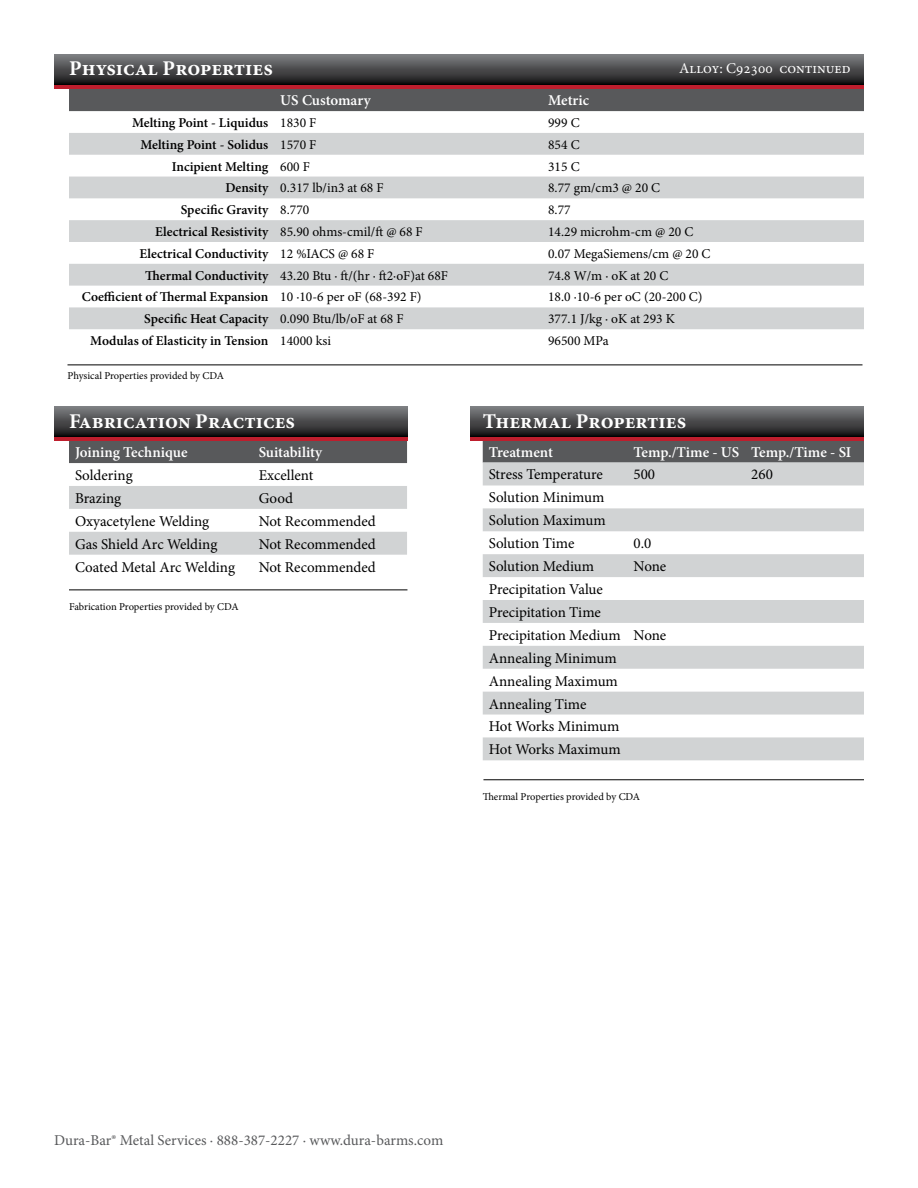
<style>
.page{position:relative;width:918px;height:1188px;background:#fff}
.page>*{position:absolute;margin:0;border:0;box-sizing:border-box;transform-origin:0 0}
.t1{font:700 21px "Minion Pro";color:#fff}
.t2{font:15px/23px "Minion Pro";letter-spacing:-.005em;color:#000;text-align:justify}
.t3{font:600 15px "Minion Pro";letter-spacing:-.005em;color:#fff}
.t4{font:15px "Minion Pro";color:#58595b}
.t5{font:15px "Minion Pro";color:#fff}
.t6{font:600 13.5px "Minion Pro";color:#000}
.t7{font:13.5px "Minion Pro";color:#000}
.t8{font:10.5px "Minion Pro";letter-spacing:-.01em;color:#000}
.s1{font-weight:400}
.s2{font-weight:600}
</style>
<div class="page">
<div style="left:69px;top:440px;width:338px;height:23px;background:#58595b"></div>
<svg style="left:69px;top:486px;width:338px;height:69px"></svg>
<hr style="left:69px;top:590px;width:338px;height:1px;background:#000">
<svg style="left:483px;top:440px;width:381px;height:23px;background:#605a5c"></svg>
<svg style="left:483px;top:463px;width:381px;height:297px;fill:#d1d3d4"></svg>
<hr style="left:483px;top:780px;width:381px;height:1px;background:#000">
<div style="left:69px;top:88px;width:795px;height:23px;background:#58595b"></div>
<svg style="left:69px;top:133px;width:795px;height:196px;fill:#d1d3d4"></svg>
<hr style="left:68px;top:365px;width:794px;height:1px;background:#000">
<div style="left:54px;top:54px;width:810px;height:30px;background:linear-gradient(to bottom,#818386,#1a191a)"></div>
<hr style="left:54px;top:85px;width:810px;height:3px;background:#be1e2d">
<div style="left:54px;top:406px;width:353px;height:30px;background:linear-gradient(to bottom,#818386,#1a1a1a)"></div>
<hr style="left:54px;top:437px;width:353px;height:3px;background:#be1e2d">
<div style="left:470px;top:406px;width:394px;height:30px;background:linear-gradient(to bottom,#818386,#1a1a1a)"></div>
<hr style="left:470px;top:437px;width:394px;height:3px;background:#be1e2d">
<h1 class="t1" style="left:69px;top:54px;width:205px">Physical Properties</h1>
<p class="t5" style="left:679px;top:58px;width:173px">Alloy: C92300 continued</p>
<p class="t3" style="left:280px;top:90px;width:92px">US Customary</p>
<p class="t3" style="left:548px;top:90px;width:42px">Metric</p>
<p class="t6" style="left:132px;top:113px;width:186px">Melting Point - Liquidus <span class="s1">1830 F</span></p>
<p class="t7" style="left:548px;top:114px;width:33px">999 C</p>
<p class="t6" style="left:141px;top:135px;width:177px">Melting Point - Solidus <span class="s1">1570 F</span></p>
<p class="t7" style="left:548px;top:135px;width:33px">854 C</p>
<p class="t6" style="left:172px;top:157px;width:140px">Incipient Melting <span class="s1">600 F</span></p>
<p class="t7" style="left:548px;top:157px;width:33px">315 C</p>
<p class="t7" style="left:225px;top:179px;width:160px"><span class="s2">Density</span> 0.317 lb/in3 at 68 F</p>
<p class="t7" style="left:548px;top:179px;width:114px">8.77 gm/cm3 @ 20 C</p>
<p class="t6" style="left:181px;top:201px;width:130px">Specific Gravity <span class="s1">8.770</span></p>
<p class="t7" style="left:548px;top:201px;width:24px">8.77</p>
<p class="t6" style="left:155px;top:222px;width:269px">Electrical Resistivity <span class="s1">85.90 ohms-cmil/ft @ 68 F</span></p>
<p class="t7" style="left:548px;top:223px;width:147px">14.29 microhm-cm @ 20 C</p>
<p class="t6" style="left:140px;top:244px;width:236px">Electrical Conductivity <span class="s1">12 %IACS @ 68 F</span></p>
<p class="t7" style="left:548px;top:244px;width:164px">0.07 MegaSiemens/cm @ 20 C</p>
<p class="t7" style="left:145px;top:266px;width:304px"><span class="s2">Thermal Conductivity</span> 43.20 Btu · ft/(hr · ft2·oF)at 68F</p>
<p class="t7" style="left:548px;top:266px;width:122px">74.8 W/m · oK at 20 C</p>
<p class="t6" style="left:82px;top:288px;width:341px">Coefficient of Thermal Expansion <span class="s1">10 ·10-6 per oF (68-392 F)</span></p>
<p class="t7" style="left:548px;top:288px;width:156px">18.0 ·10-6 per oC (20-200 C)</p>
<p class="t6" style="left:144px;top:310px;width:261px">Specific Heat Capacity <span class="s1">0.090 Btu/lb/oF at 68 F</span></p>
<p class="t7" style="left:548px;top:310px;width:128px">377.1 J/kg · oK at 293 K</p>
<p class="t6" style="left:90px;top:331px;width:242px">Modulas of Elasticity in Tension <span class="s1">14000 ksi</span></p>
<p class="t7" style="left:548px;top:332px;width:62px">96500 MPa</p>
<p class="t8" style="left:68px;top:368px;width:158px">Physical Properties provided by CDA</p>
<h1 class="t1" style="left:69px;top:406px;width:228px">Fabrication Practices</h1>
<h1 class="t1" style="left:483px;top:406px;width:205px">Thermal Properties</h1>
<p class="t3" style="left:75px;top:442px;width:114px">Joining Technique</p>
<p class="t3" style="left:259px;top:442px;width:65px">Suitability</p>
<p class="t2" style="left:75px;top:464px;width:59px">Soldering</p>
<p class="t2" style="left:259px;top:464px;width:56px">Excellent</p>
<p class="t2" style="left:75px;top:487px;width:48px">Brazing</p>
<p class="t2" style="left:259px;top:487px;width:36px">Good</p>
<p class="t2" style="left:75px;top:510px;width:136px">Oxyacetylene Welding</p>
<p class="t2" style="left:259px;top:510px;width:119px">Not Recommended</p>
<p class="t2" style="left:75px;top:532px;width:144px">Gas Shield Arc Welding</p>
<p class="t2" style="left:259px;top:532px;width:119px">Not Recommended</p>
<p class="t2" style="left:75px;top:555px;width:162px">Coated Metal Arc Welding</p>
<p class="t2" style="left:259px;top:555px;width:119px">Not Recommended</p>
<p class="t8" style="left:69px;top:600px;width:171px">Fabrication Properties provided by CDA</p>
<p class="t3" style="left:489px;top:441px;width:66px">Treatment</p>
<p class="t3" style="left:634px;top:441px;width:219px">Temp./Time - US Temp./Time - SI</p>
<p class="t2" style="left:489px;top:463px;width:116px">Stress Temperature</p>
<p class="t2" style="left:634px;top:463px;width:23px">500</p>
<p class="t2" style="left:751px;top:463px;width:23px">260</p>
<p class="t2" style="left:489px;top:486px;width:119px">Solution Minimum Solution Maximum Solution Time</p>
<p class="t2" style="left:634px;top:532px;width:19px">0.0</p>
<p class="t2" style="left:489px;top:555px;width:107px">Solution Medium</p>
<p class="t2" style="left:634px;top:555px;width:34px">None</p>
<p class="t2" style="left:489px;top:578px;width:179px;text-align:left">Precipitation Value<br>Precipitation Time<br>Precipitation Medium None<br>Annealing Minimum<br>Annealing Maximum<br>Annealing Time<br>Hot Works Minimum<br>Hot Works Maximum</p>
<p class="t8" style="left:483px;top:790px;width:159px">Thermal Properties provided by CDA</p>
<p class="t4" style="left:54px;top:1130px;width:391px">Dura-Bar® Metal Services ∙ 888-387-2227 ∙ www.dura-barms.com</p>
</div>
